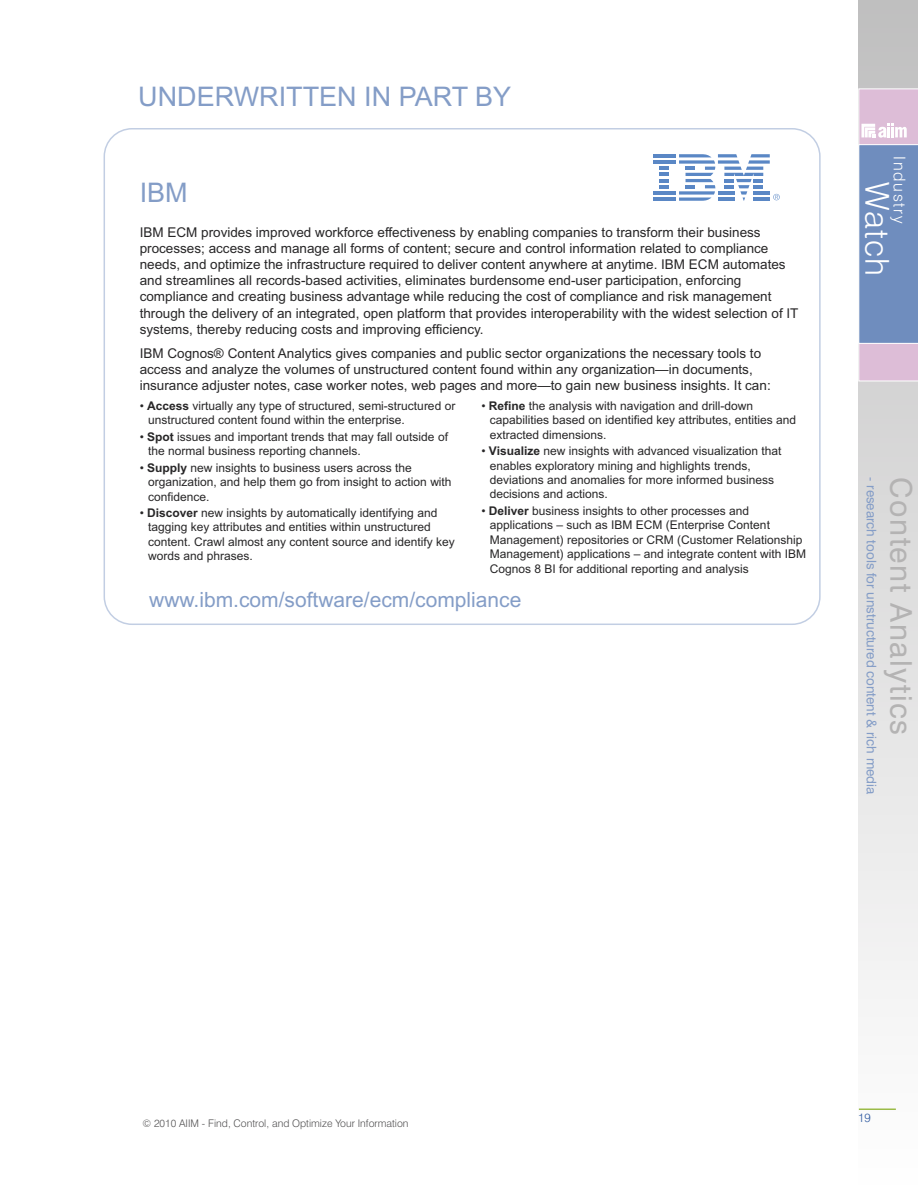
<style>
.page{position:relative;width:918px;height:1188px;background:#fff}
.page>*{position:absolute;margin:0;border:0;box-sizing:border-box;transform-origin:0 0}
.t1{font:300 33px "Swiss 721 BT";letter-spacing:.04em;color:#fff}
.t2{font:29.85px "Swiss 721 BT";letter-spacing:.05em;color:#b4b3b3}
.t3{font:27px "Arial";color:#849dc7}
.t4{font:21px "Arial";color:#849dc7}
.t5{font:300 16.2px "Swiss 721 BT";letter-spacing:.1em;color:#fff}
.t6{font:13.5px/16.2px "Arial";color:#272627}
.t7{font:13.35px "Swiss 721 BT";color:#849dc7}
.t8{font:12px/14.4px "Arial";color:#272627}
.t9{font:300 12px "Swiss 721 BT";color:#325ca2}
.t10{font:300 10.5px "Swiss 721 BT";color:#525152}
.s1{font-weight:700}
</style>
<div class="page">
<svg style="left:104px;top:128px;width:717px;height:497px"></svg>
<svg style="left:859px;top:0;width:59px;height:999px"></svg>
<svg style="left:858px;top:88px;width:60px;height:293px;background:#9aa4ca"></svg>
<hr style="left:859px;top:1108px;width:37px;height:2px;background:#9bbb48">
<div style="left:640px;top:151px;width:153px;height:56px;background:#fff;border-radius:9px"></div>
<hr style="left:653px;top:154px;width:23px;height:3px;background:#5a87c5">
<hr style="left:653px;top:160px;width:23px;height:4px;background:#5a87c5">
<svg style="left:660px;top:167px;width:9px;height:21px"></svg>
<hr style="left:653px;top:191px;width:23px;height:4px;background:#5a87c5">
<hr style="left:653px;top:198px;width:23px;height:3px;background:#5a87c5">
<svg style="left:679px;top:154px;width:101px;height:47px"></svg>
<h3 class="t3" style="left:138px;top:87px;width:375px">UNDERWRITTEN IN PART BY</h3>
<h3 class="t3" style="left:140px;top:183px;width:50px">IBM</h3>
<p class="t6" style="left:140px;top:225px;width:660px">IBM ECM provides improved workforce effectiveness by enabling companies to transform their business processes; access and manage all forms of content; secure and control information related to compliance needs, and optimize the infrastructure required to deliver content anywhere at anytime. IBM ECM automates and streamlines all records-based activities, eliminates burdensome end-user participation, enforcing compliance and creating business advantage while reducing the cost of compliance and risk management through the delivery of an integrated, open platform that provides interoperability with the widest selection of IT systems, thereby reducing costs and improving efficiency.</p>
<p class="t6" style="left:140px;top:346px;width:633px">IBM Cognos® Content Analytics gives companies and public sector organizations the necessary tools to access and analyze the volumes of unstructured content found within any organization—in documents, insurance adjuster notes, case worker notes, web pages and more—to gain new business insights. It can:</p>
<p class="t8" style="left:148px;top:400px;width:309px;text-indent:-9px">• <span class="s1">Access</span> virtually any type of structured, semi-structured or unstructured content found within the enterprise.</p>
<p class="t8" style="left:148px;top:431px;width:301px;text-indent:-9px">• <span class="s1">Spot</span> issues and important trends that may fall outside of the normal business reporting channels.</p>
<p class="t8" style="left:148px;top:461px;width:305px;text-indent:-9px">• <span class="s1">Supply</span> new insights to business users across the organization, and help them go from insight to action with confidence.</p>
<p class="t8" style="left:148px;top:507px;width:308px;text-indent:-9px">• <span class="s1">Discover</span> new insights by automatically identifying and tagging key attributes and entities within unstructured content. Crawl almost any content source and identify key words and phrases.</p>
<p class="t8" style="left:490px;top:400px;width:308px;text-indent:-9px">• <span class="s1">Refine</span> the analysis with navigation and drill-down capabilities based on identified key attributes, entities and extracted dimensions.</p>
<p class="t8" style="left:490px;top:445px;width:293px;text-indent:-9px">• <span class="s1">Visualize</span> new insights with advanced visualization that enables exploratory mining and highlights trends, deviations and anomalies for more informed business decisions and actions.</p>
<p class="t8" style="left:490px;top:505px;width:318px;text-indent:-9px">• <span class="s1">Deliver</span> business insights to other processes and applications – such as IBM ECM (Enterprise Content Management) repositories or CRM (Customer Relationship Management) applications – and integrate content with IBM Cognos 8 BI for additional reporting and analysis</p>
<h3 class="t4" style="left:149px;top:592px;width:374px">www.ibm.com/software/ecm/compliance</h3>
<h3 class="t5" style="left:906px;top:156px;width:68px;rotate:90deg">Industry</h3>
<h1 class="t1" style="left:889px;top:182px;width:96px;rotate:90deg">Watch</h1>
<p class="t7" style="left:876px;top:477px;width:318px;rotate:90deg">- research tools for unstructured content &amp; rich media</p>
<h2 class="t2" style="left:912px;top:477px;width:259px;rotate:90deg">Content Analytics</h2>
<p class="t10" style="left:143px;top:1120px;width:268px">© 2010 AIIM - Find, Control, and Optimize Your Information</p>
<p class="t9" style="left:858px;top:1113px;width:14px">19</p>
</div>
